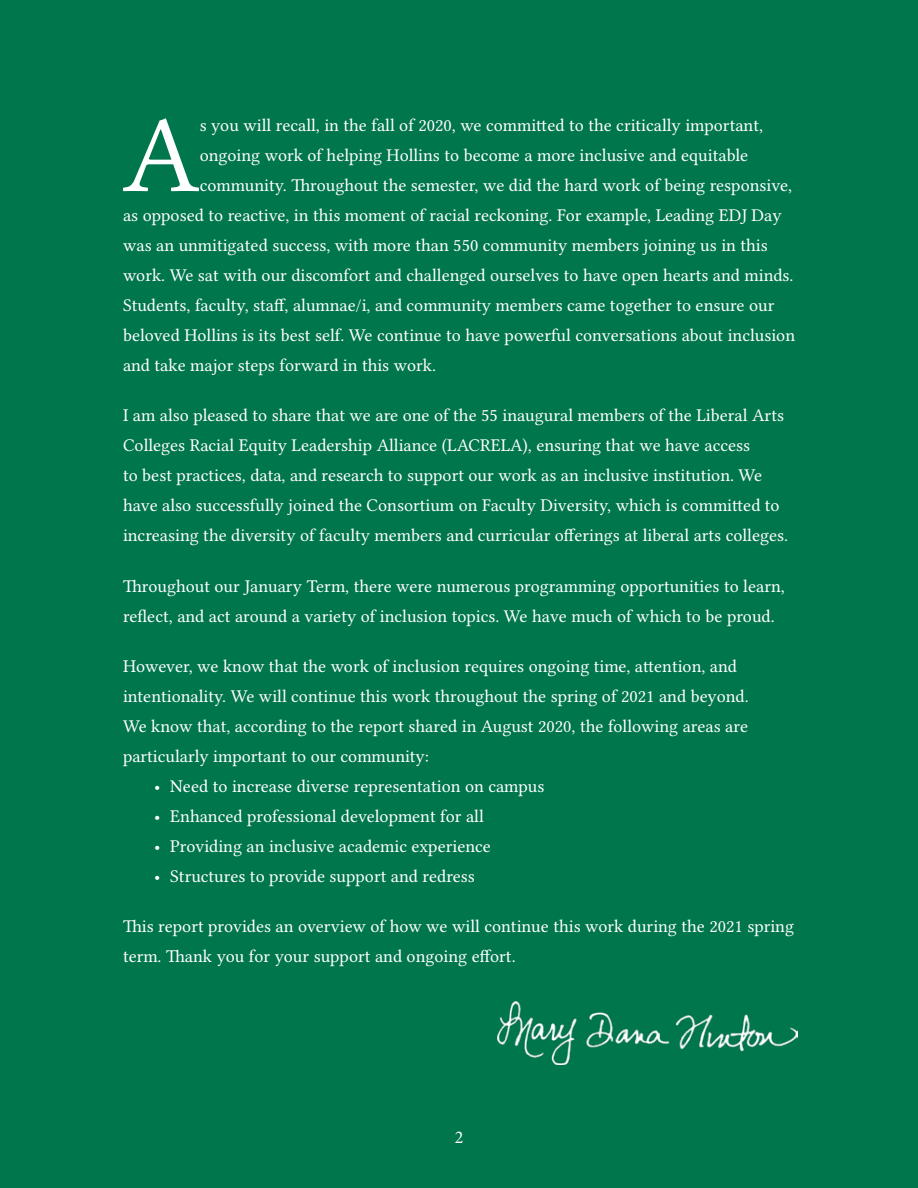
<style>
.page{position:relative;width:918px;height:1188px;background:#00764d}
.page>*{position:absolute;margin:0;border:0;box-sizing:border-box;transform-origin:0 0}
.t1{font:110.7px "Lin Libertine O";color:#fff}
.t2{font:18px/30px "Lin Libertine O";color:#fff}
.t3{font:18px "Minion Pro";color:#fff}
</style>
<div class="page">
<img style="left:497px;top:1002px;width:301px;height:62px">
<h1 class="t1" style="left:123px;top:66px;width:78px">A</h1>
<p class="t2" style="left:200px;top:108px;width:565px">s you will recall, in the fall of 2020, we committed to the critically important,</p>
<p class="t2" style="left:200px;top:138px;width:550px">ongoing work of helping Hollins to become a more inclusive and equitable</p>
<p class="t2" style="left:200px;top:168px;width:594px">community. Throughout the semester, we did the hard work of being responsive,</p>
<p class="t2" style="left:123px;top:198px;width:660px">as opposed to reactive, in this moment of racial reckoning. For example, Leading EDJ Day</p>
<p class="t2" style="left:123px;top:228px;width:646px">was an unmitigated success, with more than 550 community members joining us in this</p>
<p class="t2" style="left:123px;top:258px;width:672px">work. We sat with our discomfort and challenged ourselves to have open hearts and minds.</p>
<p class="t2" style="left:123px;top:288px;width:653px">Students, faculty, staff, alumnae/i, and community members came together to ensure our</p>
<p class="t2" style="left:123px;top:318px;width:674px">beloved Hollins is its best self. We continue to have powerful conversations about inclusion</p>
<p class="t2" style="left:123px;top:348px;width:315px">and take major steps forward in this work.</p>
<p class="t2" style="left:123px;top:398px;width:667px">I am also pleased to share that we are one of the 55 inaugural members of the Liberal Arts Colleges Racial Equity Leadership Alliance (LACRELA), ensuring that we have access<br>to best practices, data, and research to support our work as an inclusive institution. We have also successfully joined the Consortium on Faculty Diversity, which is committed to increasing the diversity of faculty members and curricular offerings at liberal arts colleges.</p>
<p class="t2" style="left:123px;top:569px;width:663px">Throughout our January Term, there were numerous programming opportunities to learn, reflect, and act around a variety of inclusion topics. We have much of which to be proud.</p>
<p class="t2" style="left:123px;top:649px;width:627px">However, we know that the work of inclusion requires ongoing time, attention, and intentionality. We will continue this work throughout the spring of 2021 and beyond.<br>We know that, according to the report shared in August 2020, the following areas are particularly important to our community:</p>
<p class="t2" style="left:154px;top:769px;width:392px">• Need to increase diverse representation on campus</p>
<p class="t2" style="left:154px;top:799px;width:331px">• Enhanced professional development for all</p>
<p class="t2" style="left:154px;top:829px;width:338px">• Providing an inclusive academic experience</p>
<p class="t2" style="left:154px;top:859px;width:322px">• Structures to provide support and redress</p>
<p class="t2" style="left:123px;top:909px;width:673px">This report provides an overview of how we will continue this work during the 2021 spring term. Thank you for your support and ongoing effort.</p>
<p class="t3" style="left:455px;top:1125px;width:10px">2</p>
</div>
